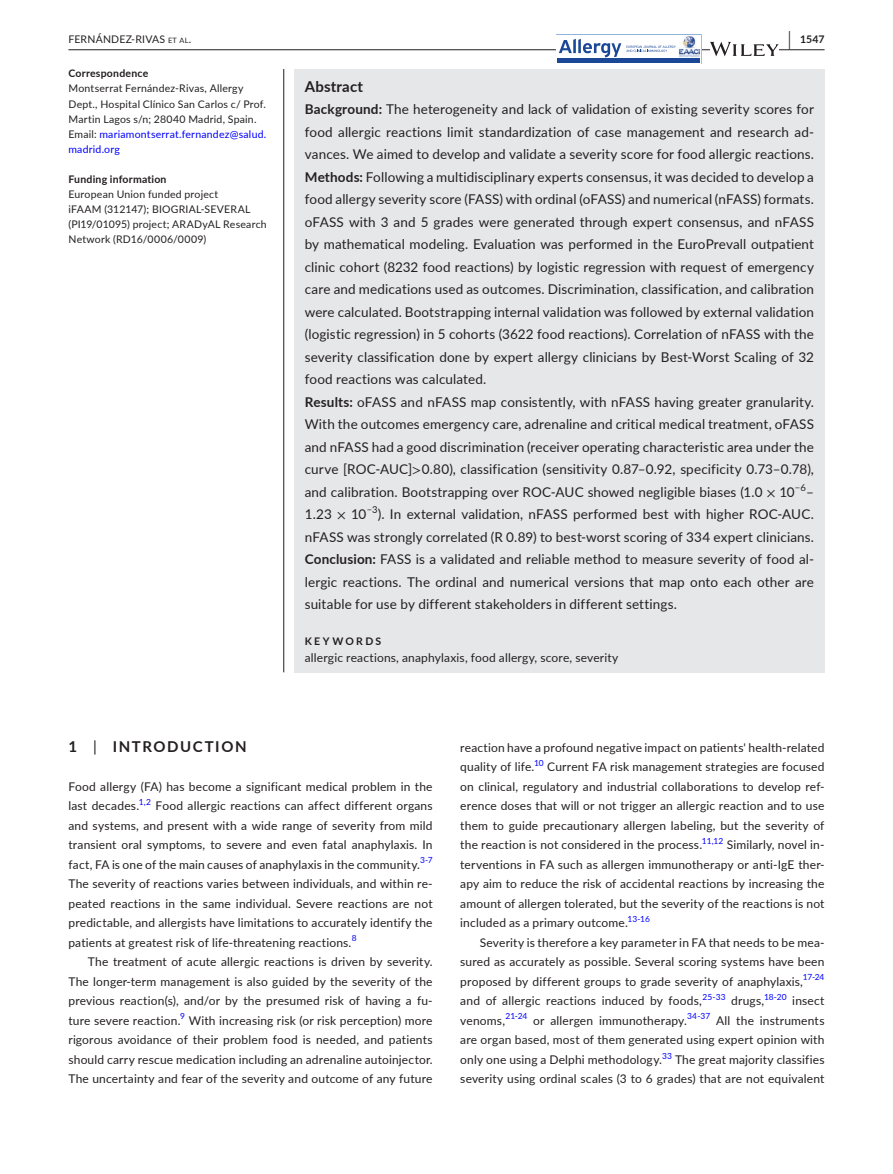
<style>
.page{position:relative;width:893px;height:1174px;background:#fff}
.page>*{position:absolute;margin:0;border:0;box-sizing:border-box;transform-origin:0 0}
.t1{font:700 15px "Lato";letter-spacing:.1em;color:#231f20}
.t2{font:700 15px "Lato";letter-spacing:.015em;color:#231f20}
.t3{font:13.5px/22.5px "Lato";letter-spacing:.01em;color:#231f20}
.t4{font:12px/19.5px "Lato";letter-spacing:.015em;color:#231f20;text-align:justify}
.t5{font:10.5px/15px "Lato";letter-spacing:.02em;color:#231f20}
.t6{font:700 10.5px "Lato";letter-spacing:.02em;color:#231f20}
.t7{font:10.5px "Lato";letter-spacing:.02em;color:#231f20}
.t8{font:700 10.5px "Lato";letter-spacing:.22em;color:#231f20}
.t9{font:9.45px "Lato";color:#231f20}
.t10{font:8.4px "Lato";letter-spacing:-.01em;color:#00f}
.s1{font-size:7.35px}
.s2{font-size:19.5px}
.s3{color:#00f}
.s4{font-weight:700}
.s5{font-family:"STIX"}
.s6{font-size:13.5px}
.s7{font-weight:400}
</style>
<div class="page">
<hr style="left:68px;top:49px;width:756px;height:1px;background:#231f20">
<svg style="left:556px;top:34px;width:145px;height:29px"></svg>
<div style="left:558px;top:58px;width:142px;height:5px;background:#1b4896"></div>
<img style="left:679px;top:35px;width:22px;height:22px">
<svg style="left:710px;top:42px;width:69px;height:14px"></svg>
<div style="left:294px;top:69px;width:530px;height:603px;background:#e6e7e9"></div>
<hr style="left:283px;top:69px;width:1px;height:603px;background:#231f20">
<p class="t7" style="left:68px;top:31px;width:124px">FERNÁNDEZ-RIVAS <span class="s1">et al</span>.</p>
<p class="t6" style="left:789px;top:31px;width:37px"><span class="s2">|</span> 1547</p>
<p class="t6" style="left:68px;top:66px;width:81px">Correspondence</p>
<p class="t5" style="left:68px;top:81px;width:199px">Montserrat Fernández-Rivas, Allergy Dept., Hospital Clínico San Carlos c/ Prof.<br>Martin Lagos s/n; 28040 Madrid, Spain.<br>Email: <span class="s3">mariamontserrat.fernandez@salud. madrid.org</span></p>
<p class="t6" style="left:68px;top:171px;width:100px">Funding information</p>
<p class="t5" style="left:68px;top:186px;width:200px">European Union funded project<br>iFAAM (312147); BIOGRIAL-SEVERAL (PI19/01095) project; ARADyAL Research Network (RD16/0006/0009)</p>
<p class="t2" style="left:305px;top:75px;width:60px">Abstract</p>
<p class="t3" style="left:305px;top:97px;width:511px"><span class="s4">Background:</span> The heterogeneity and lack of validation of existing severity scores for food allergic reactions limit standardization of case management and research ad&shy;vances. We aimed to develop and validate a severity score for food allergic reactions.<br><span class="s4">Methods:</span> Following a multidisciplinary experts consensus, it was decided to develop a food allergy severity score (FASS) with ordinal (oFASS) and numerical (nFASS) formats. oFASS with 3 and 5 grades were generated through expert consensus, and nFASS by mathematical modeling. Evaluation was performed in the EuroPrevall outpatient clinic cohort (8232 food reactions) by logistic regression with request of emergency care and medications used as outcomes. Discrimination, classification, and calibration were calculated. Bootstrapping internal validation was followed by external validation (logistic regression) in 5 cohorts (3622 food reactions). Correlation of nFASS with the severity classification done by expert allergy clinicians by Best-Worst Scaling of 32 food reactions was calculated.<br><span class="s4">Results:</span> oFASS and nFASS map consistently, with nFASS having greater granularity.<br>With the outcomes emergency care, adrenaline and critical medical treatment, oFASS and nFASS had a good discrimination (receiver operating characteristic area under the curve [ROC-AUC]<span class="s5">&gt;</span>0.80), classification (sensitivity 0.87–0.92, specificity 0.73–0.78), and calibration. Bootstrapping over ROC-AUC showed negligible biases (1.0 <span class="s5">×</span> 10</p>
<p class="t9" style="left:795px;top:480px;width:21px">−6<span class="s6">–</span></p>
<p class="t3" style="left:305px;top:502px;width:511px;text-align:justify">1.23 <span class="s5">×</span> 10<sup>−3</sup>). In external validation, nFASS performed best with higher ROC-AUC. nFASS was strongly correlated (R 0.89) to best-worst scoring of 334 expert clinicians.<br><span class="s4">Conclusion:</span> FASS is a validated and reliable method to measure severity of food al&shy;lergic reactions. The ordinal and numerical versions that map onto each other are suitable for use by different stakeholders in different settings.</p>
<p class="t8" style="left:305px;top:634px;width:78px">KEYWORDS</p>
<p class="t4" style="left:305px;top:647px;width:315px">allergic reactions, anaphylaxis, food allergy, score, severity</p>
<p class="t1" style="left:68px;top:735px;width:180px">1 <span class="s7">|</span> INTRODUCTION</p>
<p class="t4" style="left:68px;top:776px;width:366px">Food allergy (FA) has become a significant medical problem in the last decades.</p>
<p class="t10" style="left:139px;top:796px;width:14px">1,2</p>
<p class="t4" style="left:68px;top:795px;width:366px;text-indent:87px">Food allergic reactions can affect different organs and systems, and present with a wide range of severity from mild transient oral symptoms, to severe and even fatal anaphylaxis. In fact, FA is one of the main causes of anaphylaxis in the community.</p>
<p class="t10" style="left:420px;top:854px;width:14px">3-7</p>
<p class="t4" style="left:68px;top:873px;width:366px">The severity of reactions varies between individuals, and within re&shy;peated reactions in the same individual. Severe reactions are not predictable, and allergists have limitations to accurately identify the patients at greatest risk of life-threatening reactions.</p>
<p class="t10" style="left:352px;top:932px;width:6px">8</p>
<p class="t4" style="left:68px;top:951px;width:366px;text-indent:20px">The treatment of acute allergic reactions is driven by severity.<br>The longer-term management is also guided by the severity of the previous reaction(s), and/or by the presumed risk of having a fu&shy;ture severe reaction.<sup>9</sup> With increasing risk (or risk perception) more rigorous avoidance of their problem food is needed, and patients should carry rescue medication including an adrenaline autoinjector.<br>The uncertainty and fear of the severity and outcome of any future</p>
<p class="t4" style="left:460px;top:737px;width:366px">reaction have a profound negative impact on patients' health-related quality of life.</p>
<p class="t10" style="left:534px;top:757px;width:11px">10</p>
<p class="t4" style="left:460px;top:756px;width:366px;text-indent:87px">Current FA risk management strategies are focused on clinical, regulatory and industrial collaborations to develop ref&shy;erence doses that will or not trigger an allergic reaction and to use them to guide precautionary allergen labeling, but the severity of the reaction is not considered in the process.</p>
<p class="t10" style="left:702px;top:835px;width:23px">11,12</p>
<p class="t4" style="left:460px;top:834px;width:366px;text-indent:266px">Similarly, novel in&shy;terventions in FA such as allergen immunotherapy or anti-IgE ther&shy;apy aim to reduce the risk of accidental reactions by increasing the amount of allergen tolerated, but the severity of the reactions is not included as a primary outcome.</p>
<p class="t10" style="left:628px;top:913px;width:24px">13-16</p>
<p class="t4" style="left:460px;top:932px;width:366px;text-indent:20px">Severity is therefore a key parameter in FA that needs to be mea&shy;sured as accurately as possible. Several scoring systems have been proposed by different groups to grade severity of anaphylaxis,</p>
<p class="t10" style="left:803px;top:971px;width:23px">17-24</p>
<p class="t4" style="left:460px;top:990px;width:366px">and of allergic reactions induced by foods,<sup>25-33</sup> drugs,<sup>18-20</sup> insect venoms,<sup>21-24</sup> or allergen immunotherapy.<sup>34-37</sup> All the instruments are organ based, most of them generated using expert opinion with only one using a Delphi methodology.<sup>33</sup> The great majority classifies severity using ordinal scales (3 to 6 grades) that are not equivalent</p>
</div>
